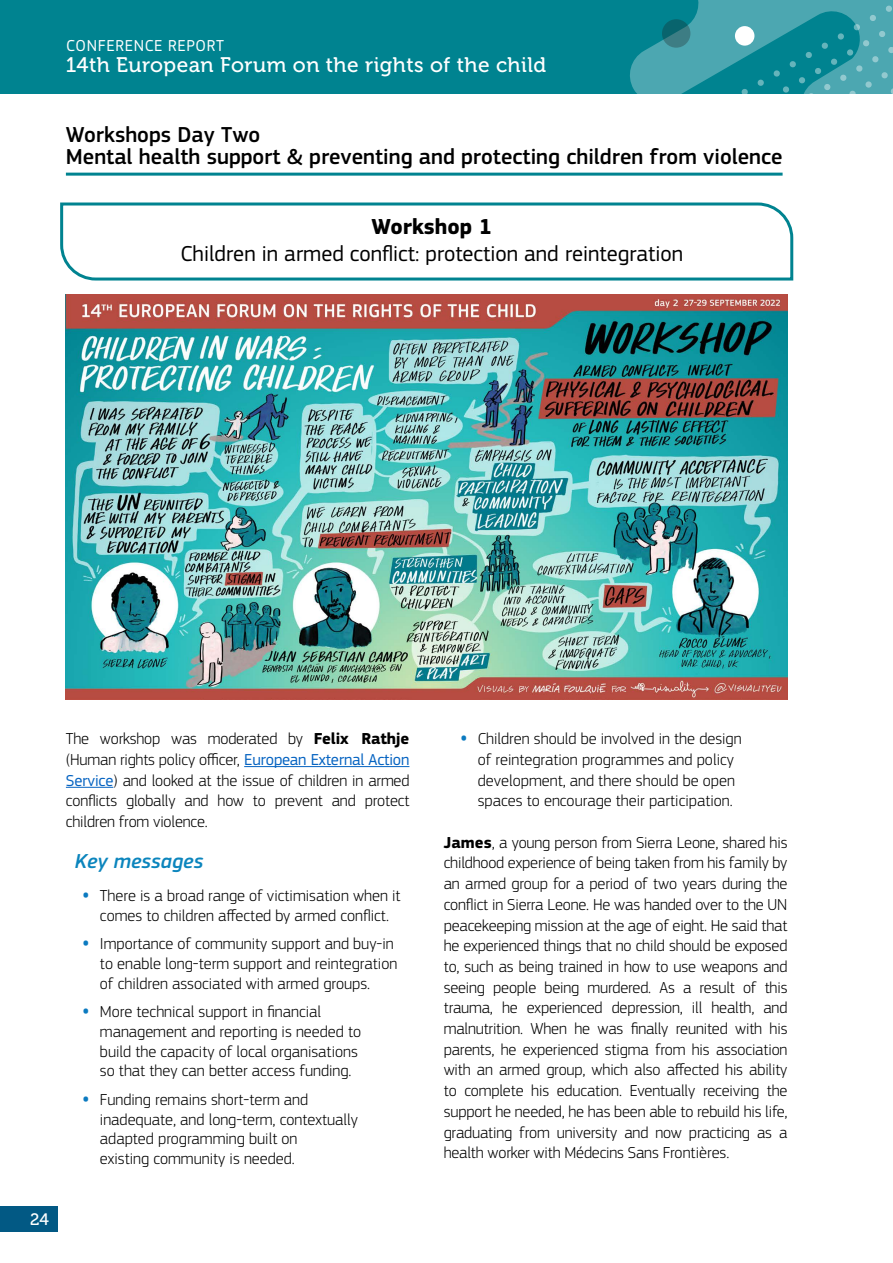
<style>
.page{position:relative;width:893px;height:1263px;background:#fff}
.page>*{position:absolute;margin:0;border:0;box-sizing:border-box;transform-origin:0 0}
.Heading_2{font:500 22.5px/22.5px "EC Square Sans Pro";color:#000}
.BoxRed_Border_top{font:22.5px/27px "EC Square Sans Pro";color:#000;text-align:center}
.t1{font:21px "Museo 500";letter-spacing:.02em;color:#fff}
.Heading_3{font:italic 500 21px "EC Square Sans Pro";color:#0b85bd}
.Basic_1_-_List{font:300 16.5px/20.7px "EC Square Sans Pro";color:#000}
.t2{font:16.5px "EC Square Sans Pro";letter-spacing:.04em;color:#fff}
.t3{font:16.5px "Museo 500";color:#fff}
.s1{font-weight:700}
.s2{font-weight:400;color:#0563c1}
.s3{font-family:"Open Sans";font-weight:700;color:#0b7ac0}
</style>
<div class="page">
<div style="left:0;top:0;width:893px;height:94px;background:#008390"></div>
<svg style="left:630px;top:0;width:263px;height:94px"></svg>
<div style="left:735px;top:26px;width:19px;height:20px;background:#fff;border-radius:50%"></div>
<svg style="left:662px;top:19px;width:28px;height:29px"></svg>
<div style="left:0;top:1205px;width:57px;height:26px;background:#025984"></div>
<hr style="left:66px;top:173px;width:717px;height:3px;background:#008390">
<svg style="left:60px;top:202px;width:734px;height:79px"></svg>
<hr style="left:244px;top:766px;width:165px;height:1px;background:#0563c1">
<hr style="left:66px;top:787px;width:47px;height:1px;background:#0563c1">
<img style="left:66px;top:294px;width:721px;height:405px">
<p class="t2" style="left:66px;top:36px;width:159px">CONFERENCE REPORT</p>
<p class="t1" style="left:66px;top:54px;width:482px">14th European Forum on the rights of the child</p>
<p class="Heading_2" style="left:66px;top:123px;width:718px">Workshops Day Two<br>Mental health support &amp; preventing and protecting children from violence</p>
<p class="BoxRed_Border_top" style="left:180px;top:213px;width:504px"><span class="s1">Workshop 1<br></span>Children in armed conflict: protection and reintegration</p>
<p class="Basic_1_-_List" style="left:66px;top:728px;width:345px;text-align:justify">The workshop was moderated by <span class="s1">Felix Rathje </span>(Human rights policy officer, <span class="s2">European External Action Service</span>) and looked at the issue of children in armed conflicts globally and how to prevent and protect children from violence.</p>
<p class="Heading_3" style="left:75px;top:849px;width:130px">Key messages</p>
<p class="Basic_1_-_List" style="left:83px;top:885px;width:319px;line-height:19.8px;text-align:center"><span class="s3">•</span> There is a broad range of victimisation when it comes to children affected by armed conflict.</p>
<p class="Basic_1_-_List" style="left:100px;top:934px;width:299px;line-height:19.8px;text-indent:-17px"><span class="s3">•</span> Importance of community support and buy-in to enable long-term support and reintegration of children associated with armed groups.</p>
<p class="Basic_1_-_List" style="left:100px;top:1001px;width:263px;line-height:19.8px;text-indent:-17px"><span class="s3">•</span> More technical support in financial management and reporting is needed to build the capacity of local organisations so that they can better access funding.</p>
<p class="Basic_1_-_List" style="left:100px;top:1089px;width:260px;line-height:19.8px;text-indent:-17px"><span class="s3">•</span> Funding remains short-term and inadequate, and long-term, contextually adapted programming built on<br>existing community is needed.</p>
<p class="t3" style="left:30px;top:1210px;width:20px">24</p>
<p class="Basic_1_-_List" style="left:478px;top:728px;width:265px;text-indent:-17px"><span class="s3">•</span> Children should be involved in the design of reintegration programmes and policy development, and there should be open spaces to encourage their participation.</p>
<p class="Basic_1_-_List" style="left:444px;top:832px;width:345px;text-align:justify"><span class="s1">James</span>, a young person from Sierra Leone, shared his childhood experience of being taken from his family by an armed group for a period of two years during the conflict in Sierra Leone. He was handed over to the UN peacekeeping mission at the age of eight. He said that he experienced things that no child should be exposed to, such as being trained in how to use weapons and seeing people being murdered. As a result of this trauma, he experienced depression, ill health, and malnutrition. When he was finally reunited with his parents, he experienced stigma from his association with an armed group, which also affected his ability to complete his education. Eventually receiving the support he needed, he has been able to rebuild his life, graduating from university and now practicing as a health worker with Médecins Sans Frontières.</p>
</div>
